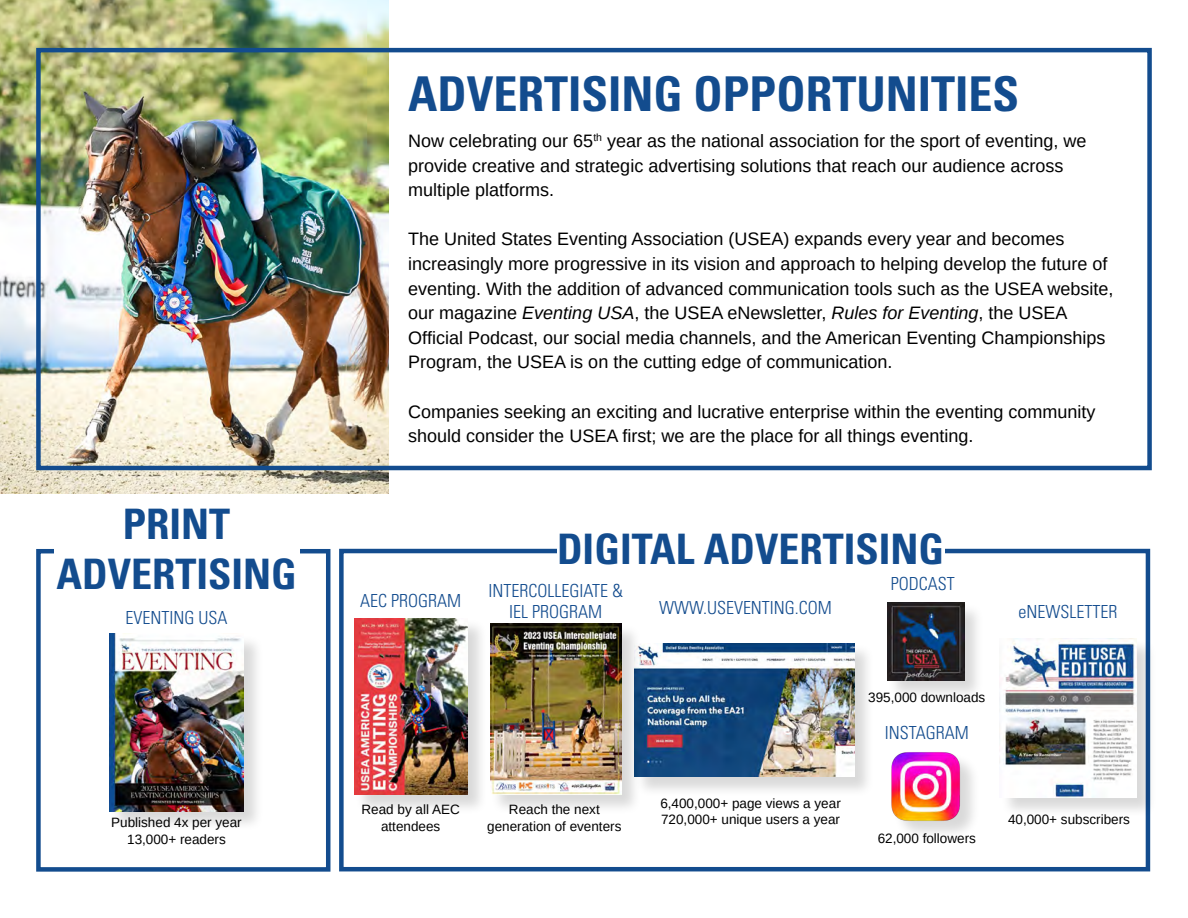
<style>
.page{position:relative;width:1188px;height:918px;background:#fff}
.page>*{position:absolute;margin:0;border:0;box-sizing:border-box;transform-origin:0 0}
.t1{font:700 condensed 48px "Univers LT Std";color:#134c8e}
.t2{font:700 condensed 42px/50.4px "Univers LT Std";color:#134c8e;text-align:center}
.t3{font:18px/24.6px "Arimo";color:#000}
.t4{font:300 condensed 18px/21.6px "Univers LT Std";color:#134c8e;text-align:center}
.t5{font:13.5px/16.2px "Arimo";color:#000;text-align:center}
.s1{font-style:italic}
</style>
<div class="page">
<div style="left:339px;top:549px;width:811px;height:322px;border:4px solid #134c8e"></div>
<div style="left:36px;top:549px;width:294px;height:323px;border:4px solid #134c8e"></div>
<div style="left:635px;top:643px;width:240px;height:155px;background:#000;opacity:.15"></div>
<img style="left:642px;top:643px;width:213px;height:134px">
<div style="left:1000px;top:638px;width:157px;height:180px;background:#000;opacity:.15"></div>
<img style="left:1000px;top:638px;width:136px;height:159px">
<div style="left:887px;top:603px;width:98px;height:98px;background:#000;opacity:.15"></div>
<img style="left:887px;top:603px;width:77px;height:77px">
<div style="left:892px;top:752px;width:88px;height:88px;background:#000;opacity:.15"></div>
<img style="left:891px;top:752px;width:69px;height:71px">
<div style="left:490px;top:624px;width:152px;height:191px;background:#000;opacity:.15"></div>
<img style="left:490px;top:624px;width:132px;height:170px">
<div style="left:110px;top:634px;width:154px;height:198px;background:#000;opacity:.15"></div>
<img style="left:109px;top:634px;width:135px;height:177px">
<img style="left:0;top:0;width:389px;height:494px">
<div style="left:54px;top:508px;width:245px;height:81px;background:#fff"></div>
<div style="left:557px;top:534px;width:387px;height:30px;background:#fff"></div>
<div style="left:36px;top:48px;width:1116px;height:422px;border:4px solid #134c8e"></div>
<div style="left:354px;top:618px;width:134px;height:197px;background:#000;opacity:.15"></div>
<img style="left:354px;top:618px;width:113px;height:177px">
<h1 class="t1" style="left:408px;top:65px;width:612px">ADVERTISING OPPORTUNITIES</h1>
<p class="t3" style="left:408px;top:129px;width:680px">Now celebrating our 65<sup>th</sup> year as the national association for the sport of eventing, we provide creative and strategic advertising solutions that reach our audience across multiple platforms.</p>
<p class="t3" style="left:408px;top:227px;width:707px">The United States Eventing Association (USEA) expands every year and becomes increasingly more progressive in its vision and approach to helping develop the future of eventing. With the addition of advanced communication tools such as the USEA website, our magazine <span class="s1">Eventing USA</span>, the USEA eNewsletter, <span class="s1">Rules for Eventing</span>, the USEA Official Podcast, our social media channels, and the American Eventing Championships Program, the USEA is on the cutting edge of communication.</p>
<p class="t3" style="left:408px;top:399px;width:689px">Companies seeking an exciting and lucrative enterprise within the eventing community should consider the USEA first; we are the place for all things eventing.</p>
<h2 class="t2" style="left:56px;top:498px;width:242px">PRINT<br>ADVERTISING</h2>
<h2 class="t2" style="left:557px;top:524px;width:389px">DIGITAL ADVERTISING</h2>
<p class="t4" style="left:891px;top:573px;width:66px">PODCAST</p>
<p class="t4" style="left:488px;top:580px;width:136px">INTERCOLLEGIATE &amp;<br>IEL PROGRAM</p>
<p class="t4" style="left:360px;top:590px;width:103px">AEC PROGRAM</p>
<p class="t4" style="left:659px;top:597px;width:174px">WWW.USEVENTING.COM</p>
<p class="t4" style="left:126px;top:607px;width:103px">EVENTING USA</p>
<p class="t4" style="left:1019px;top:601px;width:100px">eNEWSLETTER</p>
<p class="t5" style="left:868px;top:689px;width:119px">395,000 downloads</p>
<p class="t5" style="left:660px;top:795px;width:182px">6,400,000+ page views a year</p>
<p class="t5" style="left:362px;top:802px;width:100px">Read by all AEC attendees</p>
<p class="t5" style="left:487px;top:802px;width:136px">Reach the next generation of eventers</p>
<p class="t5" style="left:111px;top:815px;width:132px">Published 4x per year</p>
<p class="t5" style="left:661px;top:812px;width:180px">720,000+ unique users a year</p>
<p class="t5" style="left:127px;top:831px;width:100px">13,000+ readers</p>
<p class="t4" style="left:885px;top:722px;width:86px">INSTAGRAM</p>
<p class="t5" style="left:878px;top:830px;width:100px">62,000 followers</p>
<p class="t5" style="left:1008px;top:812px;width:123px">40,000+ subscribers</p>
</div>
